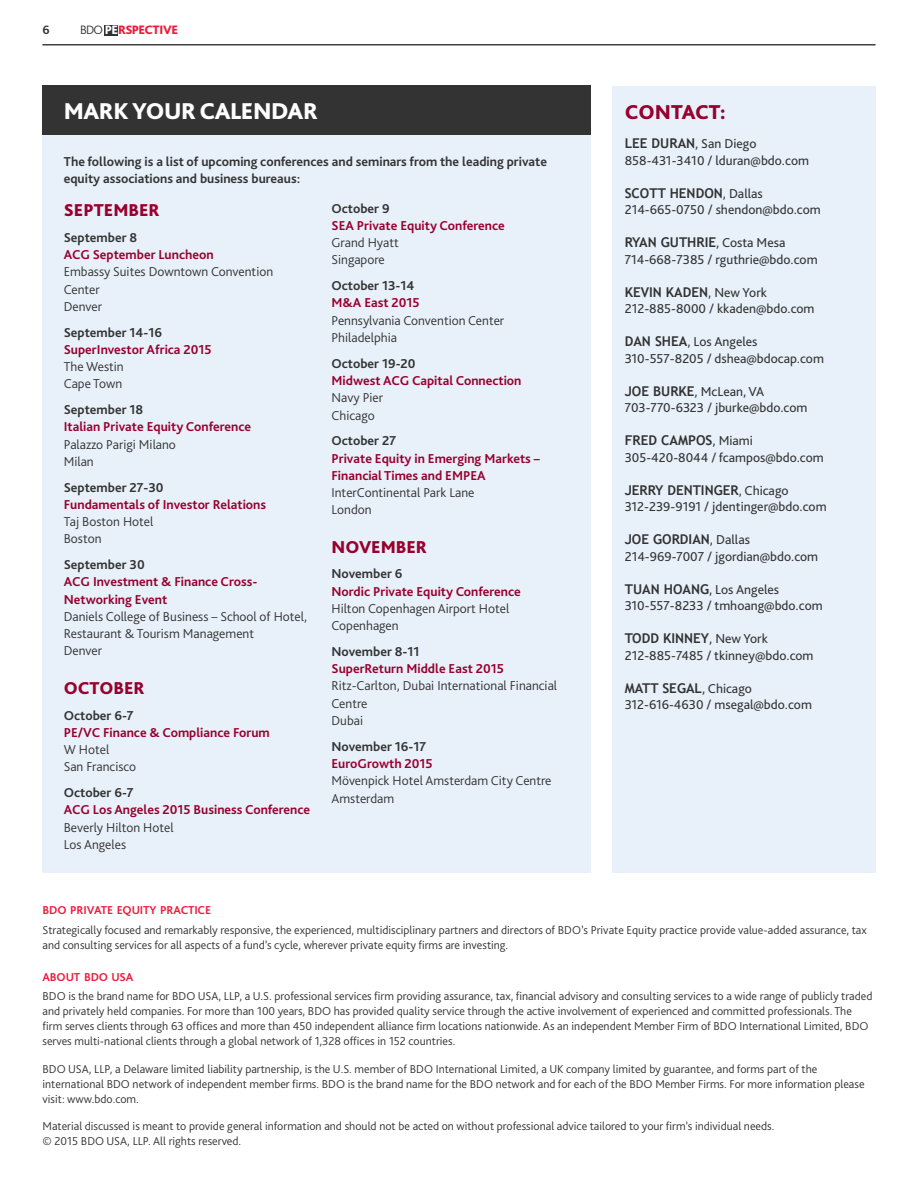
<style>
.page{position:relative;width:918px;height:1188px;background:#fff}
.page>*{position:absolute;margin:0;border:0;box-sizing:border-box;transform-origin:0 0}
.t1{font:800 24px "Bliss Pro";letter-spacing:-.02em;color:#fff}
.t2{font:800 21px "Bliss Pro";color:#98002e}
.t3{font:800 18px "Bliss Pro";color:#98002e}
.t4{font:300 13.5px/17.2px "Bliss Pro";color:#333}
.t5{font:13.5px/16.5px "Bliss Pro";color:#333}
.t6{font:700 13.5px/17.2px "Bliss Pro";color:#98002e}
.t7{font:700 13.5px/17.2px "Bliss Pro";color:#333}
.t8{font:700 13.5px "Trebuchet MS";color:#333}
.t9{font:800 12.75px "Bliss Pro";letter-spacing:-.03em;color:#ed1a3b}
.t10{font:700 12.75px "Bliss Pro";color:#333}
.t11{font:300 12px/15px "Bliss Pro";color:#333}
.t12{font:700 12px "Bliss Pro";letter-spacing:-.01em;color:#ed1a3b}
.s1{font-weight:300;color:#333}
.s2{color:#fff}
.s3{font-family:"Trebuchet MS";font-weight:700}
.s4{font-family:"Bliss Pro";font-weight:400}
</style>
<div class="page">
<div style="left:105px;top:25px;width:13px;height:10px;background:#333"></div>
<hr style="left:43px;top:44px;width:832px;height:1px;background:#333">
<div style="left:43px;top:135px;width:548px;height:738px;background:#e8f1fa"></div>
<div style="left:43px;top:85px;width:548px;height:50px;background:#333"></div>
<div style="left:612px;top:86px;width:263px;height:787px;background:#e8f1fa"></div>
<p class="t10" style="left:43px;top:22px;width:9px">6</p>
<p class="t9" style="left:80px;top:22px;width:99px"><span class="s1">BDO</span> <span class="s2">PE</span>RSPECTIVE</p>
<h1 class="t1" style="left:64px;top:96px;width:256px">MARK YOUR CALENDAR</h1>
<h2 class="t2" style="left:625px;top:99px;width:103px">CONTACT:</h2>
<p class="t5" style="left:625px;top:135px;width:186px"><span class="s3">LEE DURAN</span>, San Diego<br>858-431-3410 / lduran@bdo.com</p>
<p class="t8" style="left:625px;top:184px;width:140px">SCOTT HENDON<span class="s4">, Dallas</span></p>
<p class="t5" style="left:625px;top:201px;width:198px">214-665-0750 / shendon@bdo.com</p>
<p class="t8" style="left:625px;top:234px;width:162px">RYAN GUTHRIE<span class="s4">, Costa Mesa</span></p>
<p class="t5" style="left:625px;top:251px;width:194px">714-668-7385 / rguthrie@bdo.com</p>
<p class="t8" style="left:625px;top:283px;width:144px">KEVIN KADEN<span class="s4">, New York</span></p>
<p class="t5" style="left:625px;top:300px;width:191px">212-885-8000 / kkaden@bdo.com</p>
<p class="t5" style="left:625px;top:333px;width:201px"><span class="s3">DAN SHEA</span>, Los Angeles<br>310-557-8205 / dshea@bdocap.com</p>
<p class="t5" style="left:625px;top:383px;width:184px"><span class="s3">JOE BURKE</span>, McLean, VA<br>703-770-6323 / jburke@bdo.com</p>
<p class="t8" style="left:625px;top:432px;width:130px">FRED CAMPOS<span class="s4">, Miami</span></p>
<p class="t5" style="left:625px;top:449px;width:201px">305-420-8044 / fcampos@bdo.com</p>
<p class="t8" style="left:625px;top:481px;width:165px">JERRY DENTINGER<span class="s4">, Chicago</span></p>
<p class="t5" style="left:625px;top:498px;width:203px">312-239-9191 / jdentinger@bdo.com</p>
<p class="t8" style="left:625px;top:531px;width:127px">JOE GORDIAN<span class="s4">, Dallas</span></p>
<p class="t5" style="left:625px;top:548px;width:195px">214-969-7007 / jgordian@bdo.com</p>
<p class="t5" style="left:625px;top:581px;width:199px"><span class="s3">TUAN HOANG</span>, Los Angeles<br>310-557-8233 / tmhoang@bdo.com</p>
<p class="t8" style="left:625px;top:630px;width:145px">TODD KINNEY<span class="s4">, New York</span></p>
<p class="t5" style="left:625px;top:647px;width:190px">212-885-7485 / tkinney@bdo.com</p>
<p class="t8" style="left:625px;top:679px;width:129px">MATT SEGAL<span class="s4">, Chicago</span></p>
<p class="t5" style="left:625px;top:696px;width:189px">312-616-4630 / msegal@bdo.com</p>
<p class="t7" style="left:64px;top:152px;width:485px">The following is a list of upcoming conferences and seminars from the leading private equity associations and business bureaus:</p>
<p class="t7" style="left:332px;top:199px;width:60px">October 9</p>
<p class="t6" style="left:332px;top:217px;width:175px">SEA Private Equity Conference</p>
<p class="t4" style="left:332px;top:234px;width:69px">Grand Hyatt<br>Singapore</p>
<p class="t7" style="left:332px;top:277px;width:85px">October 13-14</p>
<p class="t6" style="left:332px;top:294px;width:90px">M&amp;A East 2015</p>
<p class="t4" style="left:332px;top:311px;width:174px">Pennsylvania Convention Center<br>Philadelphia</p>
<p class="t7" style="left:332px;top:354px;width:86px">October 19-20</p>
<p class="t6" style="left:332px;top:372px;width:192px">Midwest ACG Capital Connection</p>
<p class="t4" style="left:332px;top:389px;width:53px">Navy Pier<br>Chicago</p>
<p class="t7" style="left:332px;top:432px;width:66px">October 27</p>
<p class="t6" style="left:332px;top:449px;width:210px">Private Equity in Emerging Markets –<br>Financial Times and EMPEA</p>
<p class="t4" style="left:332px;top:484px;width:145px">InterContinental Park Lane<br>London</p>
<h3 class="t3" style="left:332px;top:536px;width:97px">NOVEMBER</h3>
<p class="t7" style="left:332px;top:565px;width:72px">November 6</p>
<p class="t6" style="left:332px;top:582px;width:191px">Nordic Private Equity Conference</p>
<p class="t4" style="left:332px;top:600px;width:179px">Hilton Copenhagen Airport Hotel<br>Copenhagen</p>
<p class="t7" style="left:332px;top:643px;width:90px">November 8-11</p>
<p class="t6" style="left:332px;top:660px;width:174px">SuperReturn Middle East 2015</p>
<p class="t4" style="left:332px;top:677px;width:227px">Ritz-Carlton, Dubai International Financial<br>Centre<br>Dubai</p>
<p class="t7" style="left:332px;top:737px;width:96px">November 16-17</p>
<p class="t6" style="left:332px;top:755px;width:103px">EuroGrowth 2015</p>
<p class="t4" style="left:332px;top:772px;width:222px">Mövenpick Hotel Amsterdam City Centre<br>Amsterdam</p>
<h3 class="t3" style="left:64px;top:199px;width:97px">SEPTEMBER</h3>
<p class="t7" style="left:64px;top:228px;width:75px">September 8</p>
<p class="t6" style="left:64px;top:246px;width:151px">ACG September Luncheon</p>
<p class="t4" style="left:64px;top:263px;width:211px">Embassy Suites Downtown Convention<br>Center<br>Denver</p>
<p class="t7" style="left:64px;top:323px;width:100px">September 14-16</p>
<p class="t6" style="left:64px;top:340px;width:149px">SuperInvestor Africa 2015</p>
<p class="t4" style="left:64px;top:358px;width:61px">The Westin<br>Cape Town</p>
<p class="t7" style="left:64px;top:401px;width:81px">September 18</p>
<p class="t6" style="left:64px;top:418px;width:189px">Italian Private Equity Conference</p>
<p class="t4" style="left:64px;top:435px;width:114px">Palazzo Parigi Milano<br>Milan</p>
<p class="t7" style="left:64px;top:478px;width:101px">September 27-30</p>
<p class="t6" style="left:64px;top:495px;width:204px">Fundamentals of Investor Relations</p>
<p class="t4" style="left:64px;top:513px;width:91px">Taj Boston Hotel<br>Boston</p>
<p class="t7" style="left:64px;top:556px;width:82px">September 30</p>
<p class="t6" style="left:64px;top:573px;width:195px">ACG Investment &amp; Finance Cross-<br>Networking Event</p>
<p class="t4" style="left:64px;top:608px;width:245px">Daniels College of Business – School of Hotel,<br>Restaurant &amp; Tourism Management<br>Denver</p>
<h3 class="t3" style="left:64px;top:677px;width:82px">OCTOBER</h3>
<p class="t7" style="left:64px;top:706px;width:71px">October 6-7</p>
<p class="t6" style="left:64px;top:723px;width:208px">PE/VC Finance &amp; Compliance Forum</p>
<p class="t4" style="left:64px;top:741px;width:74px">W Hotel<br>San Francisco</p>
<p class="t7" style="left:64px;top:784px;width:71px">October 6-7</p>
<p class="t6" style="left:64px;top:801px;width:248px">ACG Los Angeles 2015 Business Conference</p>
<p class="t4" style="left:64px;top:818px;width:111px">Beverly Hilton Hotel<br>Los Angeles</p>
<p class="t12" style="left:43px;top:903px;width:170px">BDO PRIVATE EQUITY PRACTICE</p>
<p class="t11" style="left:43px;top:922px;width:826px">Strategically focused and remarkably responsive, the experienced, multidisciplinary partners and directors of BDO’s Private Equity practice provide value-added assurance, tax and consulting services for all aspects of a fund’s cycle, wherever private equity firms are investing.</p>
<p class="t12" style="left:43px;top:969px;width:92px">ABOUT BDO USA</p>
<p class="t11" style="left:43px;top:988px;width:831px">BDO is the brand name for BDO USA, LLP, a U.S. professional services firm providing assurance, tax, financial advisory and consulting services to a wide range of publicly traded and privately held companies. For more than 100 years, BDO has provided quality service through the active involvement of experienced and committed professionals. The firm serves clients through 63 offices and more than 450 independent alliance firm locations nationwide. As an independent Member Firm of BDO International Limited, BDO serves multi-national clients through a global network of 1,328 offices in 152 countries.</p>
<p class="t11" style="left:43px;top:1061px;width:824px">BDO USA, LLP, a Delaware limited liability partnership, is the U.S. member of BDO International Limited, a UK company limited by guarantee, and forms part of the international BDO network of independent member firms. BDO is the brand name for the BDO network and for each of the BDO Member Firms. For more information please visit: www.bdo.com.</p>
<p class="t11" style="left:43px;top:1119px;width:733px">Material discussed is meant to provide general information and should not be acted on without professional advice tailored to your firm’s individual needs. © 2015 BDO USA, LLP. All rights reserved.</p>
</div>
